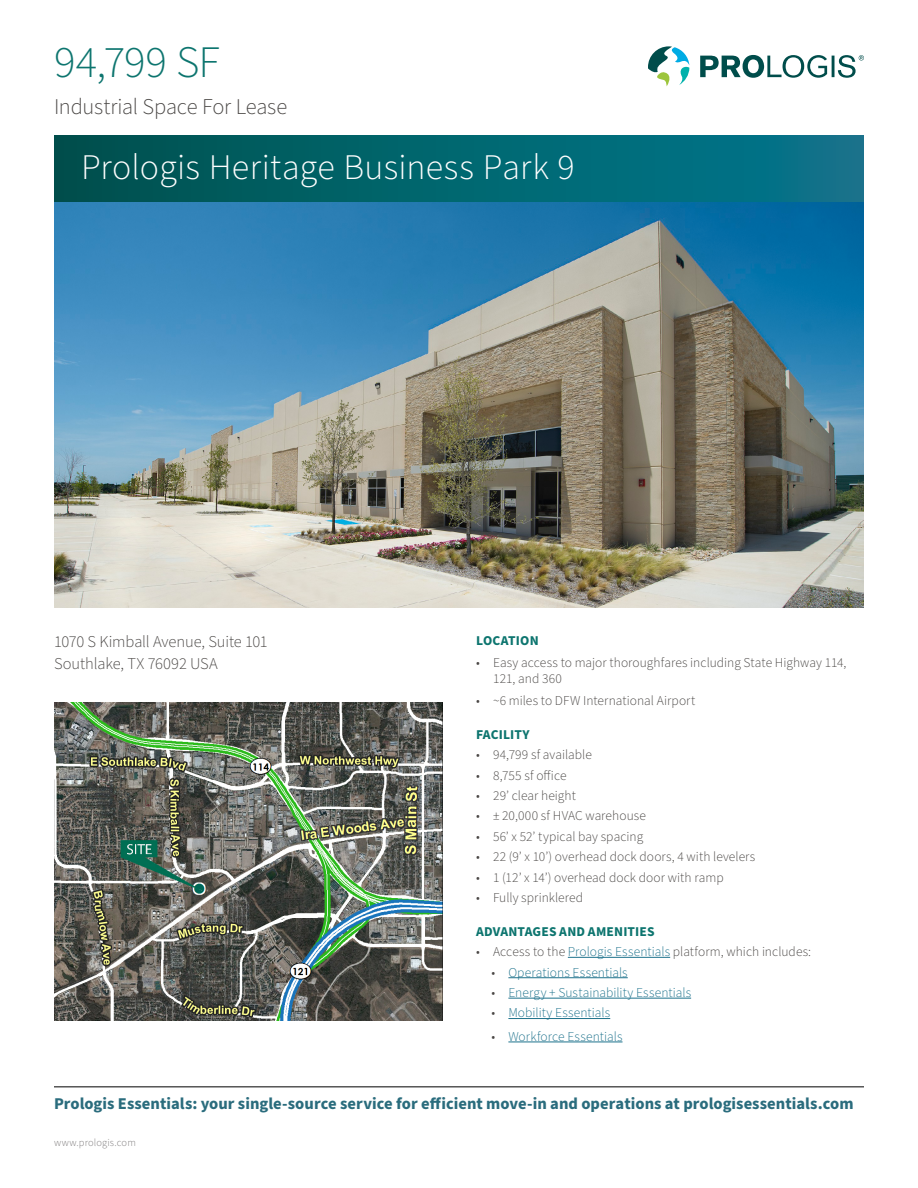
<style>
.page{position:relative;width:918px;height:1188px;background:#fff}
.page>*{position:absolute;margin:0;border:0;box-sizing:border-box;transform-origin:0 0}
.t1{font:300 45px "Source Sans Pro";letter-spacing:-.01em;color:#0d756f}
.t2{font:300 36px "Source Sans Pro";letter-spacing:.005em;color:#fff}
.t3{font:300 22.5px "Source Sans Pro";letter-spacing:-.01em;color:#494644}
.t4{font:700 16.5px "Source Sans Pro";color:#2a6c7d}
.t5{font:300 16.5px/22.5px "Source Sans Pro";letter-spacing:-.01em;color:#494644}
.t6{font:300 13.5px/16.5px "Source Sans Pro";letter-spacing:.005em;color:#494644}
.t7{font:300 13.5px "Source Sans Pro";letter-spacing:.005em;color:#1d728c}
.t8{font:700 13.5px "Source Sans Pro";letter-spacing:.015em;color:#0d756f}
.t9{font:300 10.5px "Source Sans Pro";letter-spacing:.015em;color:#7b7879}
.s1{color:#1d728c}
.s2{color:#494644}
</style>
<div class="page">
<svg style="left:54px;top:135px;width:810px;height:67px;background:#01646e"></svg>
<svg style="left:648px;top:46px;width:41px;height:40px"></svg>
<svg style="left:700px;top:55px;width:164px;height:23px"></svg>
<hr style="left:568px;top:957px;width:102px;height:1px;background:#1d728c">
<hr style="left:508px;top:977px;width:120px;height:1px;background:#1d728c">
<hr style="left:508px;top:998px;width:183px;height:1px;background:#1d728c">
<hr style="left:508px;top:1018px;width:102px;height:1px;background:#1d728c">
<hr style="left:508px;top:1042px;width:115px;height:1px;background:#1d728c">
<img style="left:54px;top:702px;width:388px;height:319px">
<img style="left:54px;top:202px;width:810px;height:406px">
<hr style="left:54px;top:1086px;width:810px;height:1px;background:#000">
<h1 class="t1" style="left:54px;top:32px;width:168px">94,799 SF</h1>
<h3 class="t3" style="left:54px;top:92px;width:235px">Industrial Space For Lease</h3>
<h2 class="t2" style="left:81px;top:143px;width:495px">Prologis Heritage Business Park 9</h2>
<p class="t5" style="left:54px;top:631px;width:215px">1070 S Kimball Avenue, Suite 101<br>Southlake, TX 76092 USA</p>
<p class="t8" style="left:476px;top:631px;width:64px">LOCATION</p>
<p class="t6" style="left:493px;top:654px;width:355px;text-indent:-17px">• Easy access to major thoroughfares including State Highway 114,<br>121, and 360</p>
<p class="t6" style="left:476px;top:693px;width:221px">• ~6 miles to DFW International Airport</p>
<p class="t8" style="left:476px;top:725px;width:55px">FACILITY</p>
<p class="t6" style="left:476px;top:747px;width:117px">• 94,799 sf available</p>
<p class="t6" style="left:476px;top:767px;width:92px">• 8,755 sf office</p>
<p class="t6" style="left:476px;top:788px;width:101px">• 29’ clear height</p>
<p class="t6" style="left:476px;top:808px;width:172px">• ± 20,000 sf HVAC warehouse</p>
<p class="t6" style="left:476px;top:829px;width:169px">• 56’ x 52’ typical bay spacing</p>
<p class="t6" style="left:476px;top:849px;width:281px">• 22 (9’ x 10’) overhead dock doors, 4 with levelers</p>
<p class="t6" style="left:476px;top:869px;width:249px">• 1 (12’ x 14’) overhead dock door with ramp</p>
<p class="t6" style="left:476px;top:890px;width:109px">• Fully sprinklered</p>
<p class="t8" style="left:476px;top:922px;width:180px">ADVANTAGES AND AMENITIES</p>
<p class="t6" style="left:476px;top:944px;width:337px">• Access to the <span class="s1">Prologis Essentials</span> platform, which includes:</p>
<p class="t7" style="left:491px;top:963px;width:138px"><span class="s2">•</span> Operations Essentials</p>
<p class="t7" style="left:491px;top:984px;width:201px"><span class="s2">•</span> Energy + Sustainability Essentials</p>
<p class="t7" style="left:491px;top:1004px;width:120px"><span class="s2">•</span> Mobility Essentials</p>
<p class="t7" style="left:491px;top:1027px;width:133px"><span class="s2">•</span> Workforce Essentials</p>
<p class="t4" style="left:54px;top:1093px;width:801px">Prologis Essentials: your single-source service for efficient move-in and operations at prologisessentials.com</p>
<p class="t9" style="left:54px;top:1136px;width:83px">www.prologis.com</p>
</div>
